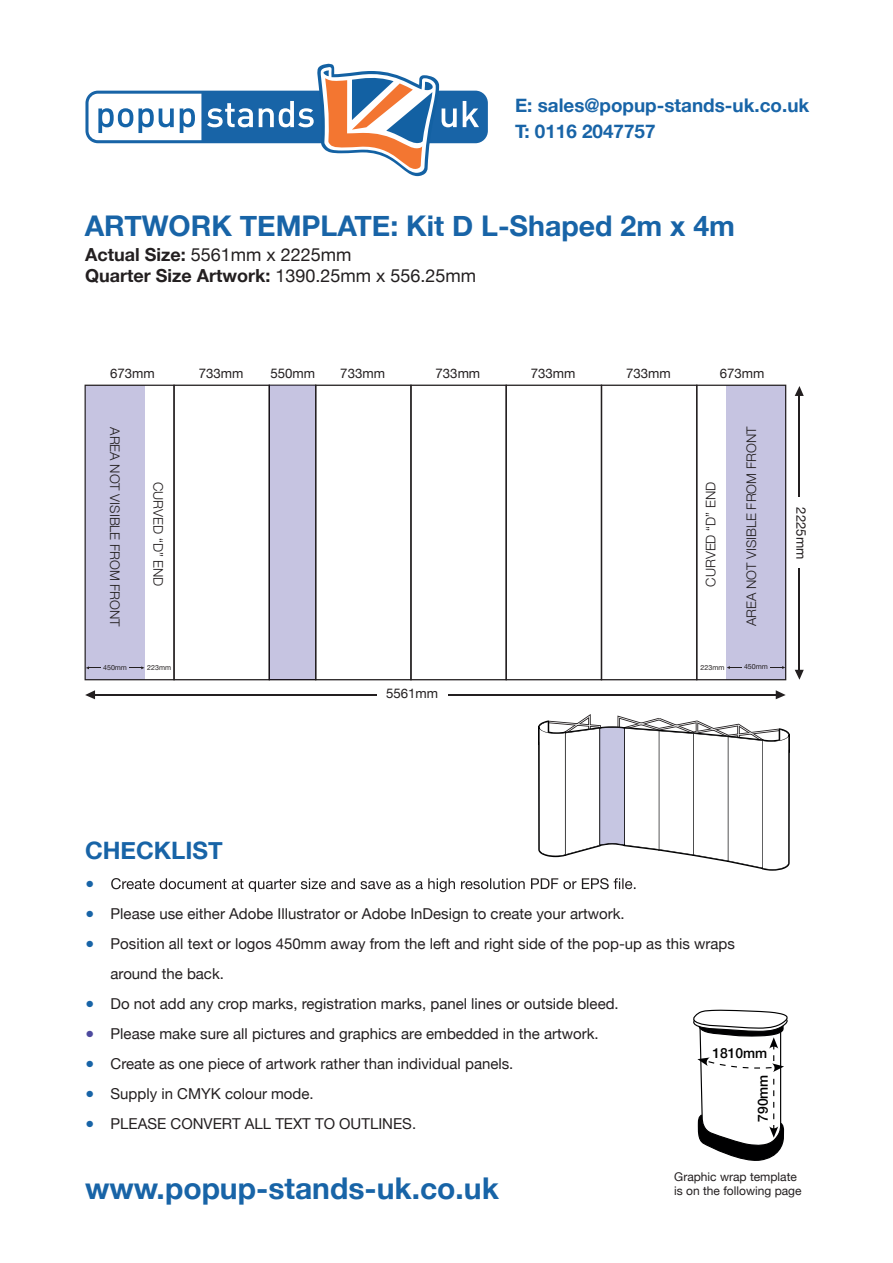
<style>
.page{position:relative;width:893px;height:1263px;background:#fff}
.page>*{position:absolute;margin:0;border:0;box-sizing:border-box;transform-origin:0 0}
.t1{font:700 30px "Helvetica Neue";color:#1864a7}
.t2{font:700 28.5px "Helvetica Neue";color:#1864a7}
.t3{font:700 24px "Helvetica Neue";color:#1864a7}
.t4{font:700 18.9px/26px "Helvetica Neue";color:#1864a7}
.t5{font:18px/21px "Helvetica Neue";color:#231f20}
.t6{font:15px/30px "Helvetica Neue";color:#231f20}
.t7{font:15px "Helvetica Neue";color:#1864a7}
.t8{font:500 13.8px "Helvetica Neue";color:#000001}
.t9{font:300 13.2px "Helvetica Neue";color:#231f20}
.t10{font:13.2px "Helvetica Neue";color:#231f20}
.t11{font:12px/14.4px "Helvetica Neue";color:#231f20}
.t12{font:7.05px "Helvetica Neue";color:#231f20}
.s1{font-weight:700}
.s2{color:#1864a7}
.s3{color:#4d4a9e}
</style>
<div class="page">
<svg style="left:693px;top:1010px;width:95px;height:151px"></svg>
<hr style="left:89px;top:694px;width:288px;height:2px;background:#231f20">
<svg style="left:85px;top:690px;width:10px;height:9px"></svg>
<hr style="left:449px;top:694px;width:333px;height:2px;background:#231f20">
<svg style="left:776px;top:690px;width:10px;height:9px"></svg>
<hr style="left:799px;top:568px;width:1px;height:108px;background:#231f20">
<svg style="left:795px;top:670px;width:9px;height:10px"></svg>
<hr style="left:799px;top:390px;width:1px;height:107px;background:#231f20">
<svg style="left:795px;top:386px;width:9px;height:10px"></svg>
<svg style="left:85px;top:385px;width:701px;height:295px"></svg>
<svg style="left:538px;top:714px;width:252px;height:157px"></svg>
<svg style="left:85px;top:64px;width:403px;height:112px"></svg>
<svg style="left:111px;top:878px;width:524px;height:14px"></svg>
<p class="t4" style="left:515px;top:93px;width:296px">E: sales@popup-stands-uk.co.uk<br>T: 0116 2047757</p>
<h2 class="t2" style="left:85px;top:204px;width:652px">ARTWORK TEMPLATE: Kit D L-Shaped 2m x 4m</h2>
<p class="t5" style="left:85px;top:245px;width:393px"><span class="s1">Actual Size:</span> 5561mm x 2225mm<br><span class="s1">Quarter Size Artwork:</span> 1390.25mm x 556.25mm</p>
<p class="t10" style="left:110px;top:364px;width:46px">673mm</p>
<p class="t10" style="left:270px;top:364px;width:46px">550mm</p>
<p class="t10" style="left:720px;top:364px;width:46px">673mm</p>
<p class="t10" style="left:199px;top:364px;width:46px">733mm</p>
<p class="t10" style="left:340px;top:364px;width:46px">733mm</p>
<p class="t10" style="left:436px;top:364px;width:46px">733mm</p>
<p class="t10" style="left:531px;top:364px;width:46px">733mm</p>
<p class="t10" style="left:626px;top:364px;width:46px">733mm</p>
<p class="t9" style="left:126px;top:427px;width:201px;rotate:90deg">AREA NOT VISIBLE FROM FRONT</p>
<p class="t9" style="left:741px;top:626px;width:201px;rotate:-90deg">AREA NOT VISIBLE FROM FRONT</p>
<p class="t12" style="left:103px;top:662px;width:25px">450mm</p>
<p class="t12" style="left:147px;top:662px;width:25px">223mm</p>
<p class="t12" style="left:701px;top:662px;width:25px">223mm</p>
<p class="t12" style="left:744px;top:662px;width:25px">450mm</p>
<p class="t9" style="left:169px;top:482px;width:106px;rotate:90deg">CURVED “D” END</p>
<p class="t9" style="left:700px;top:586px;width:106px;rotate:-90deg">CURVED “D” END</p>
<p class="t9" style="left:737px;top:595px;width:106px;rotate:-90deg">CURVED “D” END</p>
<p class="t10" style="left:386px;top:683px;width:54px">5561mm</p>
<p class="t10" style="left:811px;top:507px;width:54px;rotate:90deg">2225mm</p>
<h3 class="t3" style="left:85px;top:832px;width:139px">CHECKLIST</h3>
<p class="t7" style="left:85px;top:873px;width:11px">●</p>
<p class="t6" style="left:85px;top:899px;width:541px"><span class="s2">●</span> Please use either Adobe Illustrator or Adobe InDesign to create your artwork.</p>
<p class="t6" style="left:111px;top:929px;width:626px;text-indent:-26px"><span class="s2">●</span> Position all text or logos 450mm away from the left and right side of the pop-up as this wraps around the back.</p>
<p class="t6" style="left:85px;top:989px;width:535px"><span class="s2">●</span> Do not add any crop marks, registration marks, panel lines or outside bleed.</p>
<p class="t6" style="left:85px;top:1019px;width:515px"><span class="s3">●</span> Please make sure all pictures and graphics are embedded in the artwork.</p>
<p class="t6" style="left:85px;top:1049px;width:430px"><span class="s2">●</span> Create as one piece of artwork rather than individual panels.</p>
<p class="t6" style="left:85px;top:1079px;width:230px"><span class="s2">●</span> Supply in CMYK colour mode.</p>
<p class="t6" style="left:85px;top:1109px;width:333px"><span class="s2">●</span> PLEASE CONVERT ALL TEXT TO OUTLINES.</p>
<p class="t8" style="left:712px;top:1042px;width:56px">1810mm</p>
<p class="t8" style="left:752px;top:1122px;width:49px;rotate:-90deg">790mm</p>
<h1 class="t1" style="left:85px;top:1164px;width:415px">www.popup-stands-uk.co.uk</h1>
<p class="t11" style="left:674px;top:1170px;width:129px">Graphic wrap template is on the following page</p>
</div>
